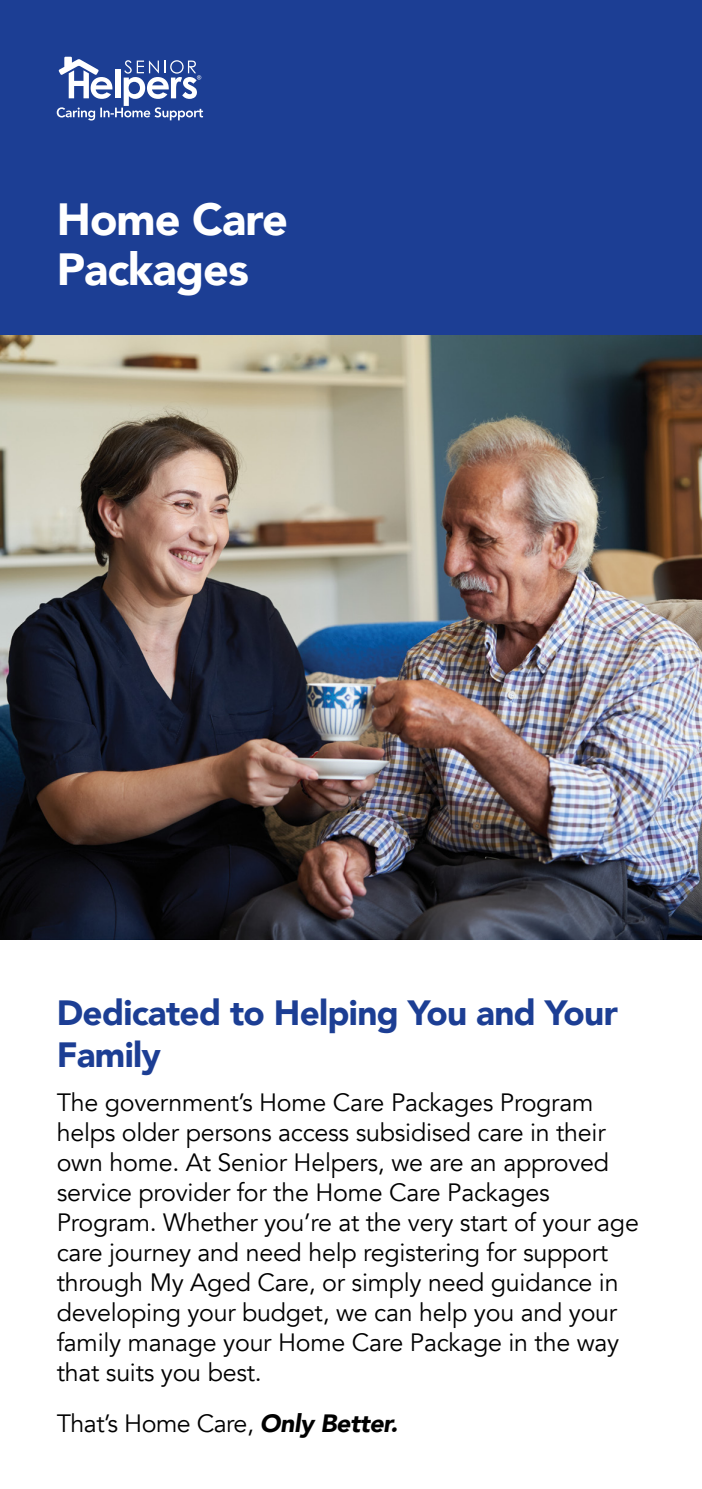
<style>
.page{position:relative;width:702px;height:1489px;background:#fff}
.page>*{position:absolute;margin:0;border:0;box-sizing:border-box;transform-origin:0 0}
.t1{font:900 45px/50px "Avenir";letter-spacing:-.02em;color:#fff}
.t2{font:900 35px/42px "Avenir";letter-spacing:-.02em;color:#1c3e94}
.t3{font:25px/30px "Avenir";letter-spacing:-.01em;color:#000}
.s1{font-weight:900;font-style:italic}
</style>
<div class="page">
<div style="left:0;top:0;width:702px;height:555px;background:#1c3e94"></div>
<img style="left:0;top:335px;width:702px;height:604px">
<svg style="left:57px;top:57px;width:146px;height:63px"></svg>
<h1 class="t1" style="left:57px;top:193px;width:233px">Home Care<br>Packages</h1>
<h2 class="t2" style="left:57px;top:990px;width:562px">Dedicated to Helping You and Your<br>Family</h2>
<p class="t3" style="left:57px;top:1087px;width:583px">The government’s Home Care Packages Program helps older persons access subsidised care in their own home. At Senior Helpers, we are an approved service provider for the Home Care Packages Program. Whether you’re at the very start of your age care journey and need help registering for support through My Aged Care, or simply need guidance in developing your budget, we can help you and your family manage your Home Care Package in the way that suits you best.</p>
<p class="t3" style="left:57px;top:1408px;width:343px">That’s Home Care, <span class="s1">Only Better.</span></p>
</div>
